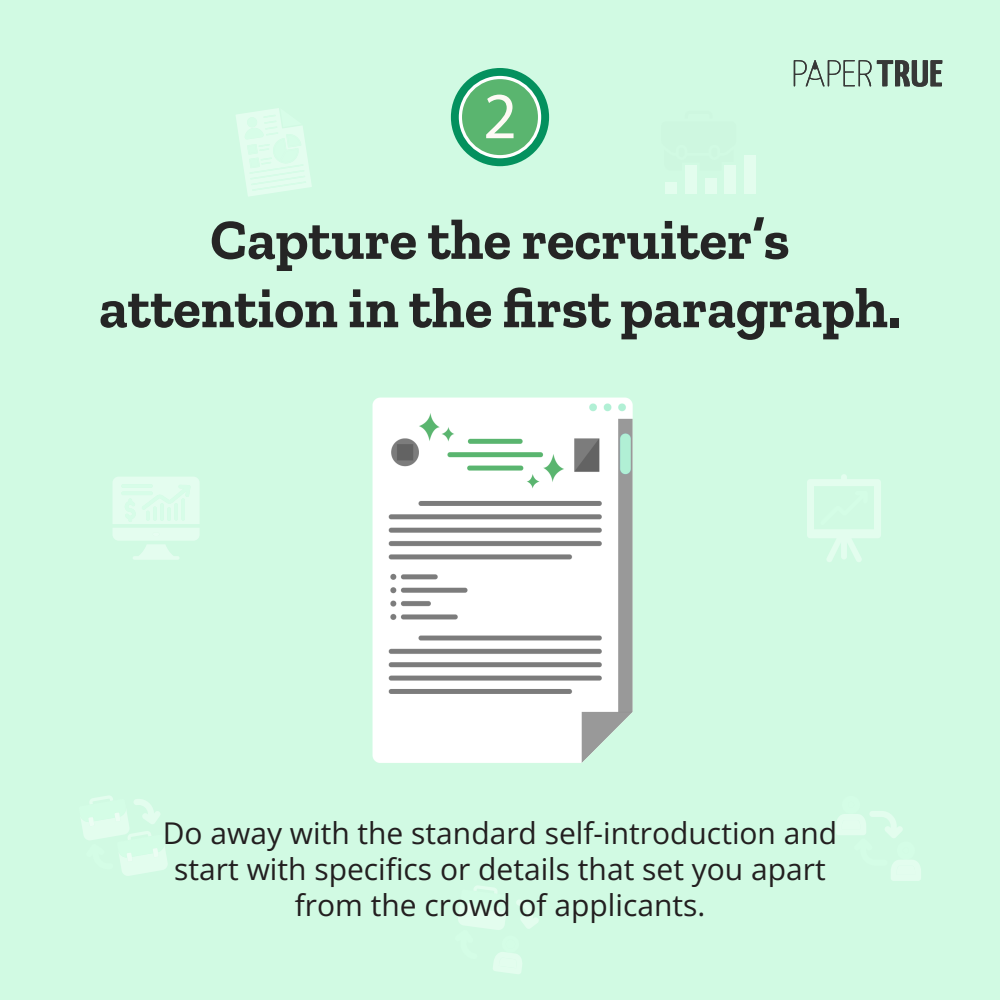
<style>
.page{position:relative;width:1000px;height:1000px;background:#d1fae3}
.page>*{position:absolute;margin:0;border:0;box-sizing:border-box;transform-origin:0 0}
.t1{font:66px "Myriad Pro";color:#fefaf5}
.t2{font:700 57px/68.4px "Zilla Slab";color:#252525;text-align:center}
.t3{font:30px/36px "Open Sans";color:#231f20;text-align:center}
</style>
<div class="page">
<div style="left:744px;top:156px;width:12px;height:38px;background:#e3fdee"></div>
<div style="left:724px;top:165px;width:12px;height:29px;background:#e3fdee"></div>
<div style="left:705px;top:179px;width:11px;height:15px;background:#e3fdee"></div>
<div style="left:685px;top:165px;width:12px;height:29px;background:#e3fdee"></div>
<div style="left:665px;top:182px;width:12px;height:12px;background:#e3fdee"></div>
<svg style="left:458px;top:885px;width:81px;height:89px"></svg>
<svg style="left:236px;top:108px;width:76px;height:89px"></svg>
<svg style="left:113px;top:477px;width:87px;height:83px"></svg>
<svg style="left:807px;top:474px;width:74px;height:88px"></svg>
<svg style="left:81px;top:796px;width:87px;height:80px"></svg>
<svg style="left:836px;top:811px;width:85px;height:70px"></svg>
<svg style="left:794px;top:60px;width:148px;height:27px"></svg>
<svg style="left:451px;top:68px;width:98px;height:98px;background:#1b9b6c"></svg>
<div style="left:460px;top:78px;width:80px;height:79px;background:#5ab56f;border-radius:50%"></div>
<div style="left:459px;top:76px;width:82px;height:82px;border:3px solid #fff;border-radius:50%"></div>
<img style="left:372px;top:397px;width:261px;height:366px">
<h1 class="t1" style="left:483px;top:75px;width:35px">2</h1>
<p class="t2" style="left:99px;top:206px;width:804px">Capture the recruiter’s attention in the first paragraph.</p>
<p class="t3" style="left:163px;top:814px;width:676px">Do away with the standard self-introduction and start with specifics or details that set you apart from the crowd of applicants.</p>
</div>
